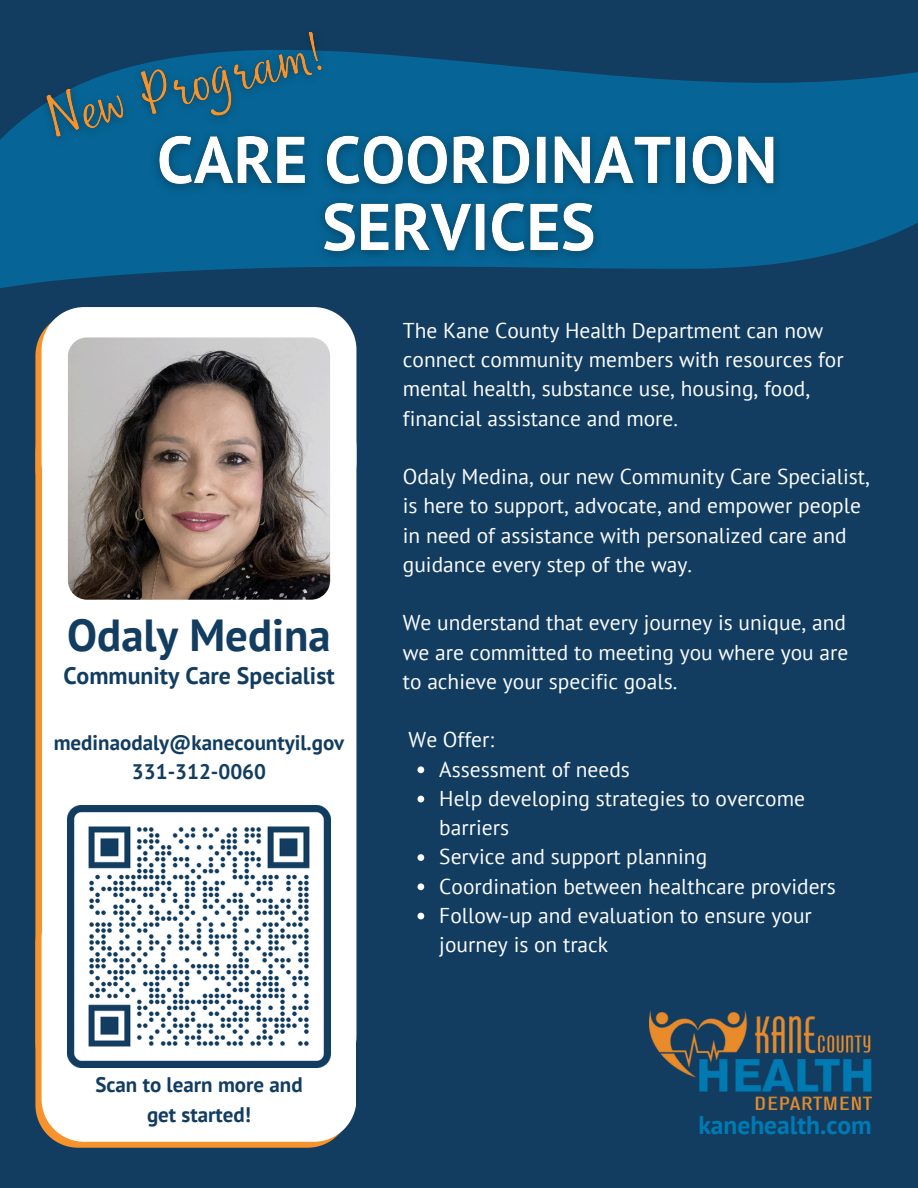
<style>
.page{position:relative;width:918px;height:1188px;background:#123d60}
.page>*{position:absolute;margin:0;border:0;box-sizing:border-box;transform-origin:0 0}
.t1{font:700 44.85px "PT Sans";color:#123d60}
.t2{font:700 25.5px "PT Sans";color:#007ab3}
.t3{font:700 23.85px "PT Sans";color:#123d60}
.t4{font:21.45px/29.2px "PT Sans";color:#fbfcfe}
.t5{font:700 21px "PT Sans";color:#123d60}
</style>
<div class="page">
<svg style="left:0;top:52px;width:918px;height:236px;fill:#066596"></svg>
<svg style="left:35px;top:901px;width:294px;height:247px;background:#d58837"></svg>
<svg style="left:35px;top:333px;width:7px;height:178px"></svg>
<div style="left:42px;top:344px;width:314px;height:795px;background:#fff;border-radius:106px"></div>
<svg style="left:42px;top:895px;width:314px;height:247px"></svg>
<svg style="left:42px;top:307px;width:314px;height:132px;fill:#fff"></svg>
<img style="left:68px;top:337px;width:262px;height:263px;border-radius:19px">
<img style="left:68px;top:805px;width:262px;height:262px">
<img style="left:650px;top:1011px;width:222px;height:99px">
<img style="left:122px;top:116px;width:669px;height:155px">
<svg style="left:417px;top:766px;width:7px;height:7px"></svg>
<svg style="left:417px;top:796px;width:7px;height:6px"></svg>
<svg style="left:417px;top:854px;width:7px;height:7px"></svg>
<svg style="left:417px;top:883px;width:7px;height:7px"></svg>
<svg style="left:417px;top:913px;width:7px;height:6px"></svg>
<img style="left:27px;top:31px;width:320px;height:147px">
<p class="t1" style="left:67px;top:605px;width:265px">Odaly Medina</p>
<p class="t3" style="left:63px;top:659px;width:273px">Community Care Specialist</p>
<p class="t5" style="left:54px;top:728px;width:292px">medinaodaly@kanecountyil.gov</p>
<p class="t5" style="left:132px;top:758px;width:136px">331-312-0060</p>
<p class="t5" style="left:95px;top:1071px;width:209px">Scan to learn more and</p>
<p class="t5" style="left:147px;top:1100px;width:105px">get started!</p>
<p class="t4" style="left:403px;top:315px;width:442px">The Kane County Health Department can now connect community members with resources for mental health, substance use, housing, food, financial assistance and more.</p>
<p class="t4" style="left:403px;top:461px;width:469px">Odaly Medina, our new Community Care Specialist, is here to support, advocate, and empower people in need of assistance with personalized care and guidance every step of the way.</p>
<p class="t4" style="left:403px;top:608px;width:447px;text-align:justify">We understand that every journey is unique, and we are committed to meeting you where you are to achieve your specific goals.</p>
<p class="t4" style="left:409px;top:725px;width:87px">We Offer:</p>
<h5 class="t4" style="left:439px;top:754px;width:192px">Assessment of needs</h5>
<h5 class="t4" style="left:439px;top:783px;width:367px">Help developing strategies to overcome barriers</h5>
<h5 class="t4" style="left:439px;top:842px;width:269px">Service and support planning</h5>
<h5 class="t4" style="left:439px;top:871px;width:398px">Coordination between healthcare providers</h5>
<p class="t4" style="left:439px;top:900px;width:374px">Follow-up and evaluation to ensure your journey is on track</p>
<p class="t2" style="left:698px;top:1108px;width:175px">kanehealth.com</p>
</div>
